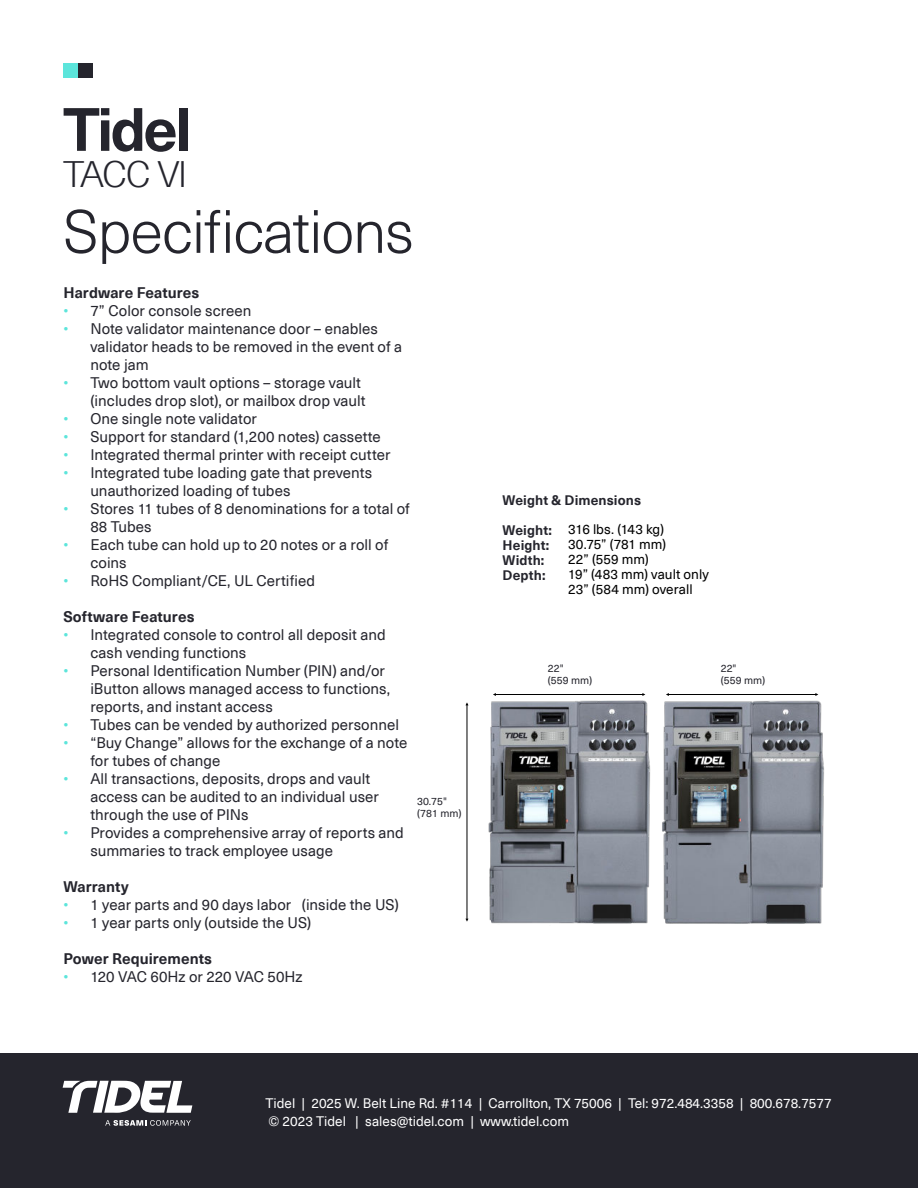
<style>
.page{position:relative;width:918px;height:1188px;background:#fff}
.page>*{position:absolute;margin:0;border:0;box-sizing:border-box;transform-origin:0 0}
.t1{font:300 60px "Neue Haas Unica W1 G";letter-spacing:-.025em;color:#25252d}
.t2{font:700 60px "Neue Haas Unica W1 G";letter-spacing:-.05em;color:#25252d}
.t3{font:300 36px "Neue Haas Unica W1 G";letter-spacing:-.045em;color:#25252d}
.t4{font:15px/18px "Neue Haas Unica W1 G";letter-spacing:.005em;color:#25252d}
.t5{font:700 15px "Neue Haas Unica W1 G";letter-spacing:.005em;color:#25252d}
.t6{font:13.5px/18px "Neue Haas Unica W1 G";color:#fff}
.t7{font:13.5px/15px "Neue Haas Unica W1 G";color:#000}
.t8{font:700 13.5px/15px "Neue Haas Unica W1 G";letter-spacing:.01em;color:#25252d}
.t9{font:10.5px/12px "Neue Haas Unica W1 G";color:#25252d}
.s1{color:#5ce5db}
</style>
<div class="page">
<div style="left:63px;top:63px;width:15px;height:15px;background:#5ce5db"></div>
<div style="left:78px;top:63px;width:15px;height:15px;background:#25252d"></div>
<div style="left:0;top:1054px;width:918px;height:134px;background:#25252d"></div>
<svg style="left:63px;top:1081px;width:129px;height:32px"></svg>
<svg style="left:105px;top:1120px;width:86px;height:6px"></svg>
<hr style="left:467px;top:704px;width:1px;height:215px;background:#000">
<hr style="left:494px;top:694px;width:150px;height:1px;background:#000">
<img style="left:662px;top:700px;width:162px;height:224px">
<img style="left:488px;top:700px;width:163px;height:224px">
<hr style="left:667px;top:694px;width:150px;height:1px;background:#000">
<h1 class="t2" style="left:63px;top:104px;width:130px">Tidel</h1>
<h2 class="t3" style="left:63px;top:153px;width:126px">TACC VI</h2>
<h1 class="t1" style="left:63px;top:188px;width:352px">Specifications</h1>
<p class="t5" style="left:63px;top:286px;width:138px">Hardware Features</p>
<p class="t4" style="left:63px;top:303px;width:190px"><span class="s1">•</span> 7” Color console screen</p>
<p class="t4" style="left:90px;top:321px;width:313px;text-indent:-27px"><span class="s1">•</span> Note validator maintenance door – enables validator heads to be removed in the event of a note jam</p>
<p class="t4" style="left:90px;top:375px;width:277px;text-indent:-27px"><span class="s1">•</span> Two bottom vault options – storage vault (includes drop slot), or mailbox drop vault</p>
<p class="t4" style="left:63px;top:411px;width:195px"><span class="s1">•</span> One single note validator</p>
<p class="t4" style="left:63px;top:429px;width:319px"><span class="s1">•</span> Support for standard (1,200 notes) cassette</p>
<p class="t4" style="left:63px;top:447px;width:329px"><span class="s1">•</span> Integrated thermal printer with receipt cutter</p>
<p class="t4" style="left:90px;top:465px;width:283px;text-indent:-27px"><span class="s1">•</span> Integrated tube loading gate that prevents unauthorized loading of tubes</p>
<p class="t4" style="left:90px;top:501px;width:321px;text-indent:-27px"><span class="s1">•</span> Stores 11 tubes of 8 denominations for a total of<br>88 Tubes</p>
<p class="t4" style="left:90px;top:537px;width:299px;text-indent:-27px"><span class="s1">•</span> Each tube can hold up to 20 notes or a roll of coins</p>
<p class="t4" style="left:63px;top:571px;width:253px"><span class="s1">•</span> RoHS Compliant/CE, UL Certified</p>
<p class="t5" style="left:63px;top:610px;width:133px">Software Features</p>
<p class="t4" style="left:90px;top:627px;width:297px;text-indent:-27px"><span class="s1">•</span> Integrated console to control all deposit and cash vending functions</p>
<p class="t4" style="left:90px;top:661px;width:301px;text-indent:-27px"><span class="s1">•</span> Personal Identification Number (PIN) and/or iButton allows managed access to functions, reports, and instant access</p>
<p class="t4" style="left:63px;top:717px;width:337px"><span class="s1">•</span> Tubes can be vended by authorized personnel</p>
<p class="t4" style="left:90px;top:735px;width:319px;text-indent:-27px"><span class="s1">•</span> “Buy Change” allows for the exchange of a note for tubes of change</p>
<p class="t4" style="left:90px;top:771px;width:290px;text-indent:-27px"><span class="s1">•</span> All transactions, deposits, drops and vault access can be audited to an individual user through the use of PINs</p>
<p class="t4" style="left:90px;top:825px;width:315px;text-indent:-27px"><span class="s1">•</span> Provides a comprehensive array of reports and summaries to track employee usage</p>
<p class="t5" style="left:63px;top:880px;width:67px">Warranty</p>
<p class="t4" style="left:63px;top:897px;width:337px"><span class="s1">•</span> 1 year parts and 90 days labor (inside the US)</p>
<p class="t4" style="left:63px;top:915px;width:249px"><span class="s1">•</span> 1 year parts only (outside the US)</p>
<p class="t5" style="left:63px;top:952px;width:150px">Power Requirements</p>
<p class="t4" style="left:63px;top:969px;width:241px"><span class="s1">•</span> 120 VAC 60Hz or 220 VAC 50Hz</p>
<p class="t9" style="left:417px;top:796px;width:46px">30.75" (781 mm)</p>
<p class="t8" style="left:503px;top:493px;width:140px">Weight &amp; Dimensions</p>
<p class="t8" style="left:503px;top:523px;width:51px">Weight:<br>Height:<br>Width:<br>Depth:</p>
<p class="t7" style="left:568px;top:522px;width:142px">316 lbs. (143 kg)<br>30.75” (781 mm)<br>22” (559 mm)<br>19” (483 mm) vault only<br>23” (584 mm) overall</p>
<p class="t9" style="left:548px;top:663px;width:46px">22"<br>(559 mm)</p>
<p class="t9" style="left:721px;top:663px;width:46px">22"<br>(559 mm)</p>
<p class="t6" style="left:266px;top:1095px;width:568px">Tidel | 2025 W. Belt Line Rd. #114 | Carrollton, TX 75006 | Tel: 972.484.3358 | 800.678.7577 © 2023 Tidel | sales@tidel.com | www.tidel.com</p>
</div>
